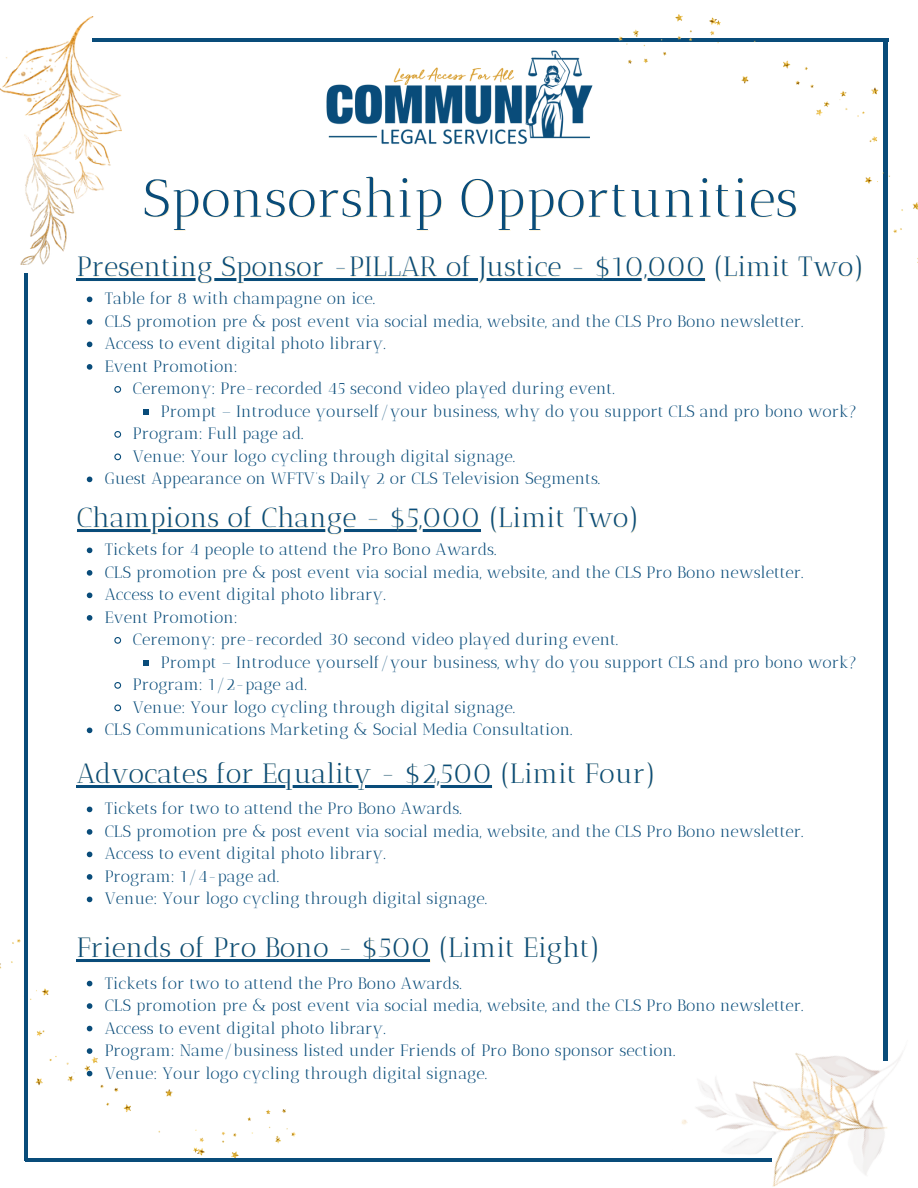
<style>
.page{position:relative;width:918px;height:1188px;background:#fff}
.page>*{position:absolute;margin:0;border:0;box-sizing:border-box;transform-origin:0 0}
.t1{font:53.25px "Antic Didone";color:#094c7a}
.t2{font:27.75px "Antic Didone";color:#094c7a}
.t3{font:16.5px "Antic Didone";color:#094c7a}
</style>
<div class="page">
<img style="left:0;top:14px;width:918px;height:1173px">
<hr style="left:77px;top:278px;width:628px;height:3px;background:#094c7a">
<svg style="left:87px;top:297px;width:5px;height:5px"></svg>
<svg style="left:87px;top:319px;width:5px;height:6px"></svg>
<svg style="left:87px;top:342px;width:5px;height:5px"></svg>
<svg style="left:87px;top:364px;width:5px;height:6px"></svg>
<svg style="left:114px;top:385px;width:8px;height:9px"></svg>
<svg style="left:143px;top:409px;width:6px;height:6px"></svg>
<svg style="left:114px;top:430px;width:8px;height:9px"></svg>
<svg style="left:114px;top:453px;width:8px;height:8px"></svg>
<svg style="left:87px;top:477px;width:5px;height:5px"></svg>
<hr style="left:77px;top:529px;width:403px;height:3px;background:#094c7a">
<svg style="left:87px;top:548px;width:5px;height:5px"></svg>
<svg style="left:87px;top:570px;width:5px;height:6px"></svg>
<svg style="left:87px;top:593px;width:5px;height:5px"></svg>
<svg style="left:87px;top:615px;width:5px;height:6px"></svg>
<svg style="left:114px;top:636px;width:8px;height:9px"></svg>
<svg style="left:143px;top:660px;width:6px;height:6px"></svg>
<svg style="left:114px;top:681px;width:8px;height:9px"></svg>
<svg style="left:114px;top:704px;width:8px;height:8px"></svg>
<svg style="left:87px;top:728px;width:5px;height:5px"></svg>
<hr style="left:77px;top:785px;width:415px;height:2px;background:#094c7a">
<svg style="left:87px;top:807px;width:5px;height:5px"></svg>
<svg style="left:87px;top:829px;width:5px;height:6px"></svg>
<svg style="left:87px;top:852px;width:5px;height:5px"></svg>
<svg style="left:87px;top:874px;width:5px;height:6px"></svg>
<svg style="left:87px;top:897px;width:5px;height:5px"></svg>
<hr style="left:77px;top:959px;width:353px;height:2px;background:#094c7a">
<svg style="left:87px;top:981px;width:5px;height:5px"></svg>
<svg style="left:87px;top:1003px;width:5px;height:6px"></svg>
<svg style="left:87px;top:1026px;width:5px;height:5px"></svg>
<svg style="left:87px;top:1048px;width:5px;height:6px"></svg>
<svg style="left:87px;top:1071px;width:5px;height:5px"></svg>
<h1 class="t1" style="left:142px;top:167px;width:657px">Sponsorship Opportunities</h1>
<h2 class="t2" style="left:77px;top:250px;width:789px">Presenting Sponsor -PILLAR of Justice - $10,000 (Limit Two)</h2>
<p class="t3" style="left:105px;top:289px;width:272px">Table for 8 with champagne on ice.</p>
<p class="t3" style="left:105px;top:311px;width:700px">CLS promotion pre &amp; post event via social media, website, and the CLS Pro Bono newsletter.</p>
<p class="t3" style="left:105px;top:334px;width:283px">Access to event digital photo library.</p>
<p class="t3" style="left:105px;top:356px;width:135px">Event Promotion:</p>
<p class="t3" style="left:133px;top:379px;width:483px">Ceremony: Pre-recorded 45 second video played during event.</p>
<p class="t3" style="left:161px;top:401px;width:698px">Prompt – Introduce yourself/your business, why do you support CLS and pro bono work?</p>
<p class="t3" style="left:133px;top:424px;width:172px">Program: Full page ad.</p>
<p class="t3" style="left:133px;top:446px;width:384px">Venue: Your logo cycling through digital signage.</p>
<p class="t3" style="left:105px;top:469px;width:497px">Guest Appearance on WFTV’s Daily 2 or CLS Television Segments.</p>
<h2 class="t2" style="left:77px;top:501px;width:564px">Champions of Change - $5,000 (Limit Two)</h2>
<p class="t3" style="left:105px;top:540px;width:393px">Tickets for 4 people to attend the Pro Bono Awards.</p>
<p class="t3" style="left:105px;top:562px;width:700px">CLS promotion pre &amp; post event via social media, website, and the CLS Pro Bono newsletter.</p>
<p class="t3" style="left:105px;top:585px;width:283px">Access to event digital photo library.</p>
<p class="t3" style="left:105px;top:607px;width:135px">Event Promotion:</p>
<p class="t3" style="left:133px;top:630px;width:487px">Ceremony: pre-recorded 30 second video played during event.</p>
<p class="t3" style="left:161px;top:652px;width:698px">Prompt – Introduce yourself/your business, why do you support CLS and pro bono work?</p>
<p class="t3" style="left:133px;top:675px;width:175px">Program: 1/2-page ad.</p>
<p class="t3" style="left:133px;top:697px;width:384px">Venue: Your logo cycling through digital signage.</p>
<h2 class="t3" style="left:105px;top:720px;width:469px">CLS Communications Marketing &amp; Social Media Consultation.</h2>
<p class="t2" style="left:77px;top:757px;width:581px">Advocates for Equality - $2,500 (Limit Four)</p>
<p class="t3" style="left:105px;top:799px;width:359px">Tickets for two to attend the Pro Bono Awards.</p>
<p class="t3" style="left:105px;top:821px;width:700px">CLS promotion pre &amp; post event via social media, website, and the CLS Pro Bono newsletter.</p>
<p class="t3" style="left:105px;top:844px;width:283px">Access to event digital photo library.</p>
<p class="t3" style="left:105px;top:866px;width:176px">Program: 1/4-page ad.</p>
<h2 class="t3" style="left:105px;top:889px;width:384px">Venue: Your logo cycling through digital signage.</h2>
<p class="t2" style="left:77px;top:931px;width:526px">Friends of Pro Bono - $500 (Limit Eight)</p>
<p class="t3" style="left:105px;top:973px;width:359px">Tickets for two to attend the Pro Bono Awards.</p>
<p class="t3" style="left:105px;top:996px;width:700px">CLS promotion pre &amp; post event via social media, website, and the CLS Pro Bono newsletter.</p>
<p class="t3" style="left:105px;top:1018px;width:283px">Access to event digital photo library.</p>
<p class="t3" style="left:105px;top:1041px;width:572px">Program: Name/business listed under Friends of Pro Bono sponsor section.</p>
<p class="t3" style="left:105px;top:1063px;width:384px">Venue: Your logo cycling through digital signage.</p>
</div>
